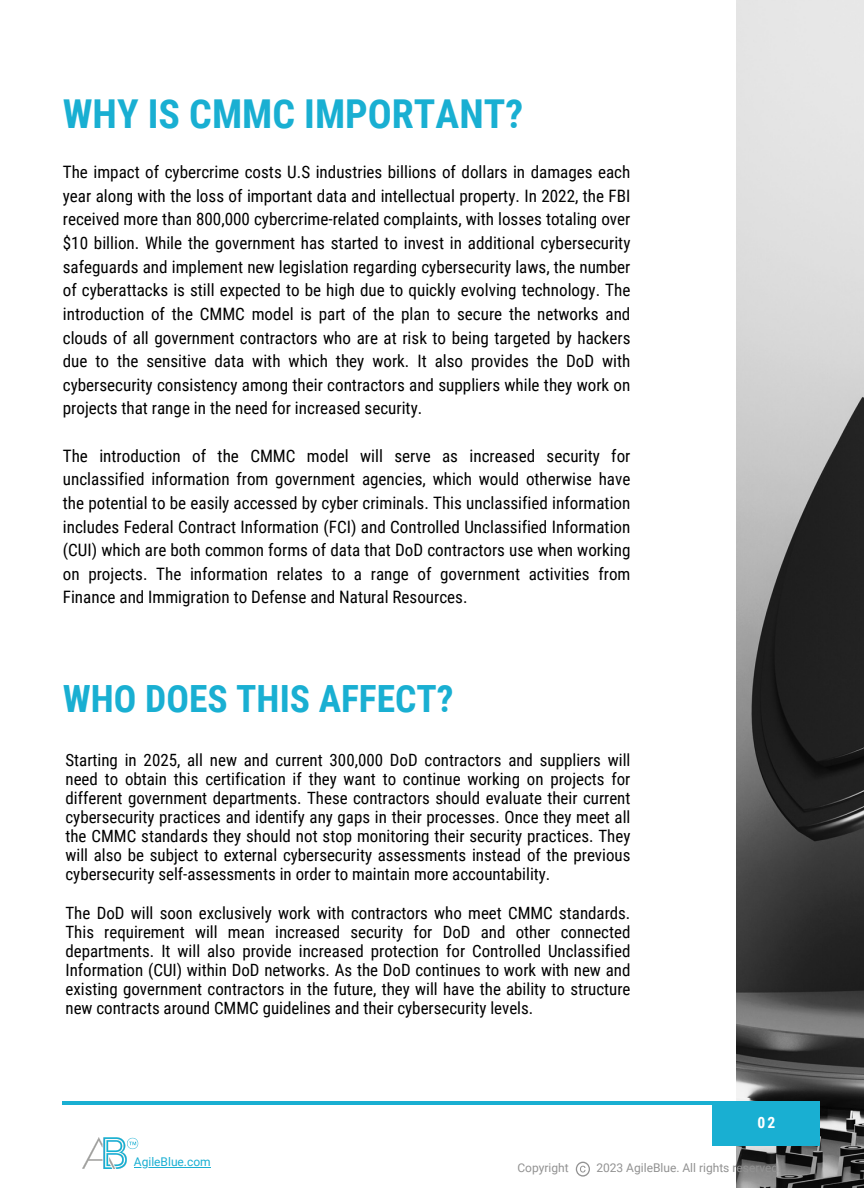
<style>
.page{position:relative;width:864px;height:1188px;background:#fff}
.page>*{position:absolute;margin:0;border:0;box-sizing:border-box;transform-origin:0 0}
.t1{font:700 39.9px "Roboto Condensed";color:#19afd2}
.t2{font:700 37.5px "Roboto Condensed";color:#19afd2}
.t3{font:17.1px/23.7px "Roboto Condensed";color:#000;text-align:justify}
.t4{font:16.95px/19.2px "Roboto Condensed";color:#000;text-align:justify}
.t5{font:700 15.6px "Roboto Condensed";color:#fff}
.t6{font:12px "Roboto";color:#929292}
.t7{font:12px "Roboto";color:#19afd2}
</style>
<div class="page">
<img style="left:736px;top:0;width:128px;height:1188px">
<hr style="left:63px;top:1102px;width:757px;height:3px;background:#19afd2">
<div style="left:712px;top:1102px;width:108px;height:44px;background:#19afd2"></div>
<svg style="left:576px;top:1162px;width:14px;height:15px"></svg>
<img style="left:82px;top:1138px;width:44px;height:30px">
<svg style="left:127px;top:1138px;width:11px;height:11px"></svg>
<hr style="left:134px;top:1167px;width:77px;height:1px;background:#19afd2">
<p class="t1" style="left:63px;top:91px;width:462px">WHY IS CMMC IMPORTANT?</p>
<p class="t3" style="left:63px;top:160px;width:569px">The impact of cybercrime costs U.S industries billions of dollars in damages each year along with the loss of important data and intellectual property. In 2022, the FBI received more than 800,000 cybercrime-related complaints, with losses totaling over $10 billion. While the government has started to invest in additional cybersecurity safeguards and implement new legislation regarding cybersecurity laws, the number of cyberattacks is still expected to be high due to quickly evolving technology. The introduction of the CMMC model is part of the plan to secure the networks and clouds of all government contractors who are at risk to being targeted by hackers due to the sensitive data with which they work. It also provides the DoD with cybersecurity consistency among their contractors and suppliers while they work on projects that range in the need for increased security.</p>
<p class="t3" style="left:63px;top:444px;width:569px">The introduction of the CMMC model will serve as increased security for unclassified information from government agencies, which would otherwise have the potential to be easily accessed by cyber criminals. This unclassified information includes Federal Contract Information (FCI) and Controlled Unclassified Information (CUI) which are both common forms of data that DoD contractors use when working on projects. The information relates to a range of government activities from Finance and Immigration to Defense and Natural Resources.</p>
<p class="t2" style="left:63px;top:677px;width:392px">WHO DOES THIS AFFECT?</p>
<p class="t4" style="left:65px;top:750px;width:566px">Starting in 2025, all new and current 300,000 DoD contractors and suppliers will need to obtain this certification if they want to continue working on projects for different government departments. These contractors should evaluate their current cybersecurity practices and identify any gaps in their processes. Once they meet all the CMMC standards they should not stop monitoring their security practices. They will also be subject to external cybersecurity assessments instead of the previous cybersecurity self-assessments in order to maintain more accountability.</p>
<p class="t4" style="left:65px;top:903px;width:566px">The DoD will soon exclusively work with contractors who meet CMMC standards.<br>This requirement will mean increased security for DoD and other connected departments. It will also provide increased protection for Controlled Unclassified Information (CUI) within DoD networks. As the DoD continues to work with new and existing government contractors in the future, they will have the ability to structure new contracts around CMMC guidelines and their cybersecurity levels.</p>
<p class="t5" style="left:758px;top:1114px;width:19px">02</p>
<p class="t7" style="left:134px;top:1155px;width:78px">AgileBlue.com</p>
<p class="t6" style="left:517px;top:1161px;width:53px">Copyright</p>
<p class="t6" style="left:596px;top:1161px;width:187px">2023 AgileBlue. All rights reserved.</p>
</div>
